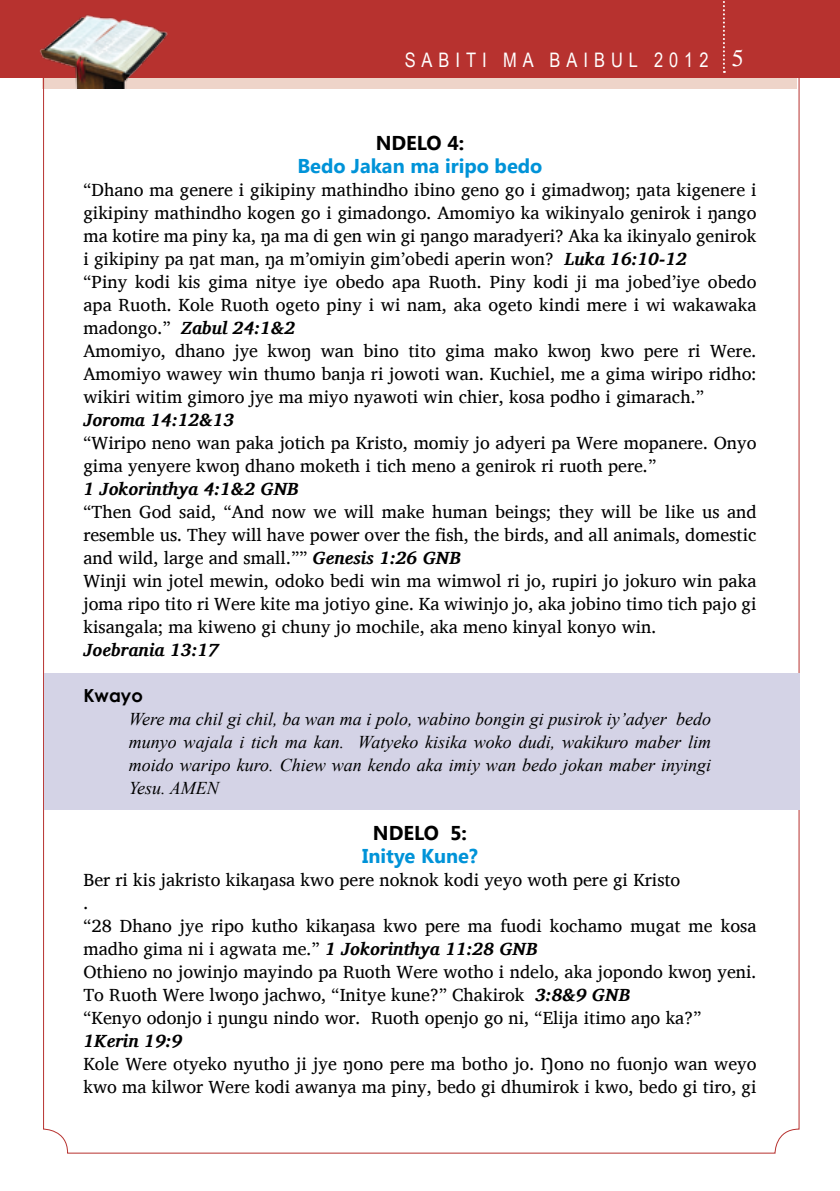
<style>
.page{position:relative;width:840px;height:1191px;background:#fff}
.page>*{position:absolute;margin:0;border:0;box-sizing:border-box;transform-origin:0 0}
.t1{font:700 20px "Segoe UI";color:#0093d8}
.t2{font:20px "Arial Narrow";letter-spacing:.3em;color:#fff}
.t3{font:700 20px "Segoe UI";color:#000}
.t4{font:18px/23px "Charis SIL";color:#000}
.t5{font:italic 18px/23px "Times New Roman";color:#000;text-align:justify}
.t6{font:italic 700 18px "Charis SIL";color:#000}
.t7{font:700 18px "Century Gothic";color:#000}
.s1{font-family:"Times";font-size:24px}
.s2{font-weight:700;font-style:italic}
</style>
<div class="page">
<div style="left:43px;top:74px;width:753px;height:15px;background:#eed4c9"></div>
<div style="left:0;top:0;width:839px;height:77px;background:#b7322f"></div>
<svg style="left:723px;top:1px;width:1px;height:72px"></svg>
<div style="left:44px;top:673px;width:755px;height:136px;background:#d4d3e6"></div>
<img style="left:37px;top:14px;width:132px;height:74px">
<p class="t2" style="left:404px;top:45px;width:340px">SABITI MA BAIBUL 2012 <span class="s1">5</span></p>
<p class="t3" style="left:375px;top:128px;width:90px">NDELO 4:</p>
<p class="t1" style="left:297px;top:151px;width:246px">Bedo Jakan ma iripo bedo</p>
<p class="t4" style="left:83px;top:178px;width:674px">“Dhano ma genere i gikipiny mathindho ibino geno go i gimadwoŋ; ŋata kigenere i gikipiny mathindho kogen go i gimadongo. Amomiyo ka wikinyalo genirok i ŋango ma kotire ma piny ka, ŋa ma di gen win gi ŋango maradyeri? Aka ka ikinyalo genirok i gikipiny pa ŋat man, ŋa m’omiyin gim’obedi aperin won? <span class="s2">Luka 16:10-12<br></span>“Piny kodi kis gima nitye iye obedo apa Ruoth. Piny kodi ji ma jobed’iye obedo apa Ruoth. Kole Ruoth ogeto piny i wi nam, aka ogeto kindi mere i wi wakawaka madongo.” <span class="s2">Zabul 24:1&amp;2<br></span>Amomiyo, dhano jye kwoŋ wan bino tito gima mako kwoŋ kwo pere ri Were.<br>Amomiyo wawey win thumo banja ri jowoti wan. Kuchiel, me a gima wiripo ridho: wikiri witim gimoro jye ma miyo nyawoti win chier, kosa podho i gimarach.”</p>
<p class="t6" style="left:83px;top:409px;width:152px">Joroma 14:12&amp;13</p>
<p class="t4" style="left:83px;top:431px;width:674px">“Wiripo neno wan paka jotich pa Kristo, momiy jo adyeri pa Were mopanere. Onyo gima yenyere kwoŋ dhano moketh i tich meno a genirok ri ruoth pere.”</p>
<p class="t6" style="left:83px;top:478px;width:217px">1 Jokorinthya 4:1&amp;2 GNB</p>
<p class="t4" style="left:83px;top:500px;width:674px">“Then God said, “And now we will make human beings; they will be like us and resemble us. They will have power over the fish, the birds, and all animals, domestic and wild, large and small.”” <span class="s2">Genesis 1:26 GNB<br></span>Winji win jotel mewin, odoko bedi win ma wimwol ri jo, rupiri jo jokuro win paka joma ripo tito ri Were kite ma jotiyo gine. Ka wiwinjo jo, aka jobino timo tich pajo gi kisangala; ma kiweno gi chuny jo mochile, aka meno kinyal konyo win.</p>
<p class="t6" style="left:83px;top:639px;width:137px">Joebrania 13:17</p>
<p class="t7" style="left:83px;top:681px;width:61px">Kwayo</p>
<p class="t5" style="left:129px;top:707px;width:583px">Were ma chil gi chil, ba wan ma i polo, wabino bongin gi pusirok iy’adyer bedo munyo wajala i tich ma kan. Watyeko kisika woko dudi, wakikuro maber lim moido waripo kuro. Chiew wan kendo aka imiy wan bedo jokan maber inyingi Yesu. AMEN</p>
<p class="t3" style="left:373px;top:818px;width:96px">NDELO 5:</p>
<p class="t1" style="left:362px;top:841px;width:117px">Initye Kune?</p>
<p class="t4" style="left:83px;top:868px;width:674px">Ber ri kis jakristo kikaŋasa kwo pere noknok kodi yeyo woth pere gi Kristo<br>.<br>“28 Dhano jye ripo kutho kikaŋasa kwo pere ma fuodi kochamo mugat me kosa madho gima ni i agwata me.” <span class="s2">1 Jokorinthya 11:28 GNB<br></span>Othieno no jowinjo mayindo pa Ruoth Were wotho i ndelo, aka jopondo kwoŋ yeni.<br>To Ruoth Were lwoŋo jachwo, “Initye kune?” Chakirok <span class="s2">3:8&amp;9 GNB<br></span>“Kenyo odonjo i ŋungu nindo wor. Ruoth openjo go ni, “Elija itimo aŋo ka?”</p>
<p class="t6" style="left:83px;top:1030px;width:100px">1Kerin 19:9</p>
<p class="t4" style="left:83px;top:1052px;width:674px">Kole Were otyeko nyutho ji jye ŋono pere ma botho jo. Ŋono no fuonjo wan weyo kwo ma kilwor Were kodi awanya ma piny, bedo gi dhumirok i kwo, bedo gi tiro, gi</p>
</div>
